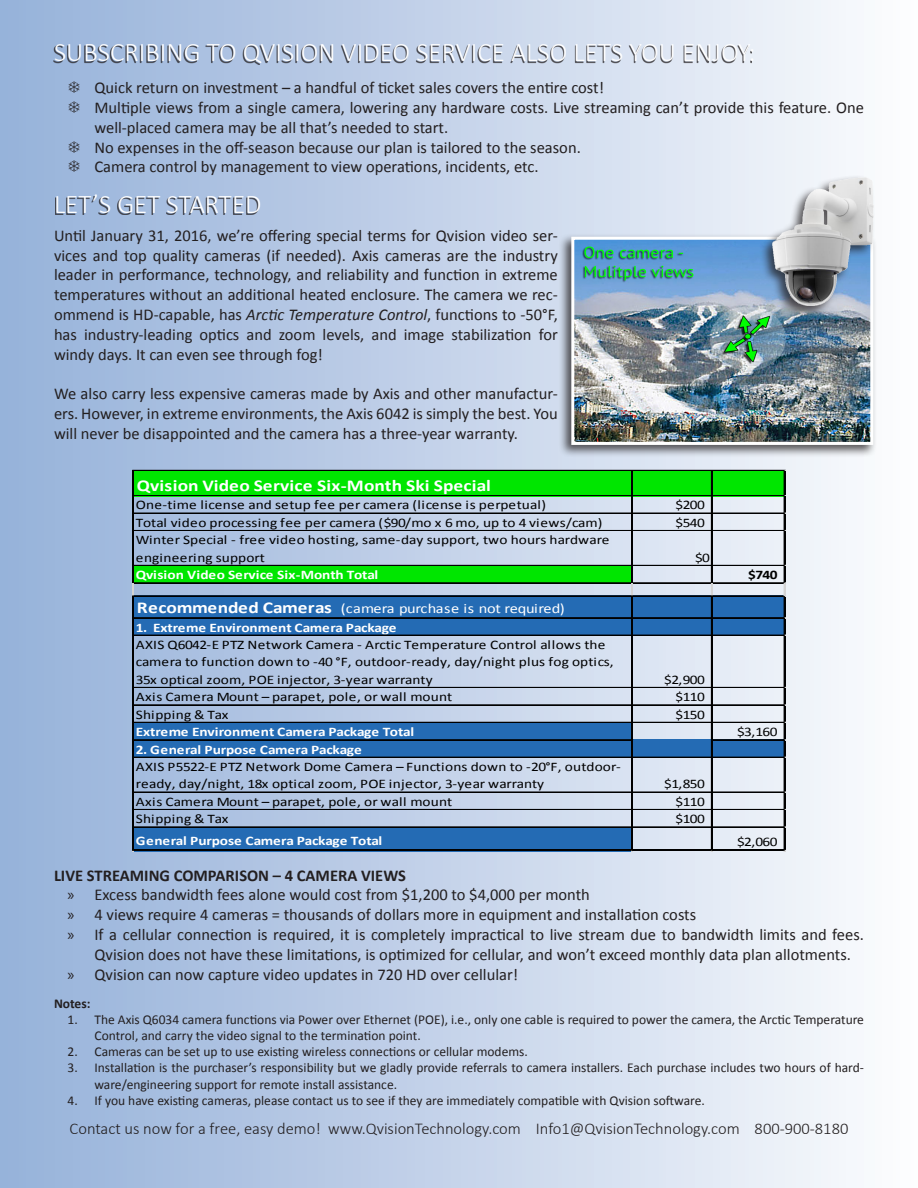
<style>
.page{position:relative;width:918px;height:1188px;background:#fff}
.page>*{position:absolute;margin:0;border:0;box-sizing:border-box;transform-origin:0 0}
.t1{font:300 27px "Calibri";color:#fff}
.t2{font:16.5px/19.8px "Calibri";color:#231f20;text-align:justify}
.t3{font:300 16.5px "Calibri";color:#231f20}
.t4{font:700 16.5px "Calibri";color:#fff;scale:1.17 1}
.t5{font:700 16.5px "Calibri";color:#231f20}
.t6{font:13.95px "Calibri";letter-spacing:-.025em;color:#fff;scale:1.17 1}
.t7{font:13.5px/16.2px "Calibri";color:#231f20}
.t8{font:700 13.5px "Calibri";color:#231f20}
.t9{font:13.05px/17.4px "Calibri";letter-spacing:.005em;color:#000;scale:1.17 1}
.t10{font:700 13.05px "Calibri";letter-spacing:-.005em;color:#fff;scale:1.17 1}
.t11{font:700 13.05px "Calibri";color:#000;scale:1.17 1}
.s1{font-style:italic}
.s2{font-weight:700;font-size:16.5px}
.s3{font-family:"Myriad Pro"}
</style>
<div class="page">
<div style="left:1px;top:0;width:916px;height:1188px;background:linear-gradient(to right,#94afd8,#f9fafc)"></div>
<div style="left:558px;top:233px;width:319px;height:225px;background:#231f20;opacity:.75"></div>
<img style="left:575px;top:241px;width:294px;height:200px">
<div style="left:571px;top:237px;width:302px;height:208px;border:3px solid #fff"></div>
<div style="left:760px;top:174px;width:116px;height:144px;background:#231f20;opacity:.75"></div>
<img style="left:764px;top:176px;width:114px;height:134px">
<div style="left:134px;top:471px;width:651px;height:25px;background:#00e600"></div>
<div style="left:134px;top:565px;width:499px;height:19px;background:#00e600"></div>
<div style="left:134px;top:596px;width:651px;height:40px;background:#246bb4"></div>
<div style="left:134px;top:722px;width:499px;height:19px;background:#246bb4"></div>
<div style="left:134px;top:740px;width:651px;height:18px;background:#246bb4"></div>
<div style="left:134px;top:827px;width:499px;height:24px;background:#246bb4"></div>
<hr style="left:134px;top:470px;width:651px;height:1px;background:#000">
<hr style="left:134px;top:495px;width:651px;height:1px;background:#000">
<hr style="left:134px;top:496px;width:651px;height:1px;background:#000">
<hr style="left:134px;top:513px;width:651px;height:1px;background:#000">
<hr style="left:134px;top:530px;width:651px;height:1px;background:#000">
<hr style="left:134px;top:565px;width:651px;height:1px;background:#000">
<hr style="left:133px;top:470px;width:1px;height:114px;background:#000">
<hr style="left:631px;top:471px;width:1px;height:113px;background:#000">
<hr style="left:632px;top:471px;width:1px;height:113px;background:#000">
<hr style="left:711px;top:471px;width:1px;height:113px;background:#000">
<hr style="left:134px;top:582px;width:651px;height:1px;background:#000">
<hr style="left:134px;top:583px;width:651px;height:1px;background:#000">
<hr style="left:784px;top:471px;width:1px;height:113px;background:#000">
<svg style="left:133px;top:584px;width:1px;height:12px"></svg>
<svg style="left:631px;top:584px;width:2px;height:12px"></svg>
<svg style="left:711px;top:584px;width:1px;height:12px"></svg>
<hr style="left:134px;top:596px;width:651px;height:1px;background:#000">
<hr style="left:134px;top:617px;width:651px;height:1px;background:#000">
<hr style="left:134px;top:618px;width:651px;height:1px;background:#000">
<hr style="left:134px;top:635px;width:651px;height:1px;background:#000">
<hr style="left:134px;top:687px;width:651px;height:1px;background:#000">
<hr style="left:134px;top:705px;width:651px;height:1px;background:#000">
<hr style="left:134px;top:722px;width:651px;height:1px;background:#000">
<hr style="left:134px;top:739px;width:499px;height:1px;background:#000">
<hr style="left:134px;top:740px;width:499px;height:1px;background:#000">
<hr style="left:712px;top:739px;width:73px;height:1px;background:#000">
<hr style="left:712px;top:740px;width:73px;height:1px;background:#000">
<hr style="left:134px;top:757px;width:651px;height:1px;background:#000">
<hr style="left:134px;top:792px;width:651px;height:1px;background:#000">
<hr style="left:134px;top:809px;width:651px;height:1px;background:#000">
<hr style="left:134px;top:827px;width:651px;height:1px;background:#000">
<hr style="left:133px;top:596px;width:1px;height:253px;background:#000">
<hr style="left:631px;top:597px;width:1px;height:252px;background:#000">
<hr style="left:632px;top:597px;width:1px;height:252px;background:#000">
<hr style="left:711px;top:597px;width:1px;height:252px;background:#000">
<hr style="left:133px;top:849px;width:652px;height:2px;background:#000">
<hr style="left:784px;top:597px;width:1px;height:252px;background:#000">
<svg style="left:784px;top:582px;width:2px;height:15px"></svg>
<div style="left:53px;top:45px;width:699px;height:20px;background:#231f20;opacity:.75"></div>
<div style="left:55px;top:196px;width:204px;height:19px;background:#231f20;opacity:.75"></div>
<svg style="left:69px;top:81px;width:11px;height:12px"></svg>
<svg style="left:69px;top:101px;width:11px;height:12px"></svg>
<svg style="left:69px;top:140px;width:11px;height:13px"></svg>
<svg style="left:69px;top:160px;width:11px;height:12px"></svg>
<h1 class="t1" style="left:54px;top:35px;width:703px">SUBSCRIBING TO QVISION VIDEO SERVICE ALSO LETS YOU ENJOY:</h1>
<p class="t2" style="left:94px;top:78px;width:771px;text-align:left">Quick return on investment – a handful of ticket sales covers the entire cost!<br>Multiple views from a single camera, lowering any hardware costs. Live streaming can’t provide this feature. One well-placed camera may be all that’s needed to start.<br>No expenses in the off-season because our plan is tailored to the season.<br>Camera control by management to view operations, incidents, etc.</p>
<h1 class="t1" style="left:54px;top:188px;width:209px">LET’S GET STARTED</h1>
<p class="t2" style="left:54px;top:226px;width:505px">Until January 31, 2016, we’re offering special terms for Qvision video ser&shy;vices and top quality cameras (if needed). Axis cameras are the industry leader in performance, technology, and reliability and function in extreme temperatures without an additional heated enclosure. The camera we rec&shy;ommend is HD-capable, has <span class="s1">Arctic Temperature Control</span>, functions to -50°F, has industry-leading optics and zoom levels, and image stabilization for windy days. It can even see through fog!</p>
<p class="t2" style="left:54px;top:384px;width:505px">We also carry less expensive cameras made by Axis and other manufactur&shy;ers. However, in extreme environments, the Axis 6042 is simply the best. You will never be disappointed and the camera has a three-year warranty.</p>
<p class="t4" style="left:137px;top:475px;width:304px">Qvision Video Service Six-Month Ski Special</p>
<p class="t9" style="left:136px;top:496px;width:352px">One-time license and setup fee per camera (license is perpetual)</p>
<p class="t9" style="left:676px;top:496px;width:27px">$200</p>
<p class="t9" style="left:136px;top:514px;width:400px">Total video processing fee per camera ($90/mo x 6 mo, up to 4 views/cam)</p>
<p class="t9" style="left:676px;top:514px;width:27px">$540</p>
<p class="t9" style="left:136px;top:531px;width:406px">Winter Special - free video hosting, same-day support, two hours hardware engineering support</p>
<p class="t9" style="left:695px;top:549px;width:14px">$0</p>
<p class="t10" style="left:136px;top:567px;width:209px">Qvision Video Service Six-Month Total</p>
<p class="t11" style="left:748px;top:567px;width:27px">$740</p>
<p class="t6" style="left:137px;top:600px;width:367px"><span class="s2">Recommended Cameras</span> (camera purchase is not required)</p>
<p class="t10" style="left:136px;top:619px;width:224px">1. Extreme Environment Camera Package</p>
<p class="t9" style="left:136px;top:636px;width:410px">AXIS Q6042-E PTZ Network Camera - Arctic Temperature Control allows the camera to function down to -40 °F, outdoor-ready, day/night plus fog optics,<br>35x optical zoom, POE injector, 3-year warranty</p>
<p class="t9" style="left:664px;top:671px;width:36px">$2,900</p>
<p class="t9" style="left:136px;top:688px;width:272px">Axis Camera Mount – parapet, pole, or wall mount</p>
<p class="t9" style="left:676px;top:688px;width:27px">$110</p>
<p class="t9" style="left:136px;top:706px;width:81px">Shipping &amp; Tax</p>
<p class="t9" style="left:676px;top:706px;width:27px">$150</p>
<p class="t10" style="left:136px;top:723px;width:239px">Extreme Environment Camera Package Total</p>
<p class="t9" style="left:737px;top:723px;width:36px">$3,160</p>
<p class="t10" style="left:136px;top:741px;width:195px">2. General Purpose Camera Package</p>
<p class="t9" style="left:136px;top:758px;width:416px">AXIS P5522-E PTZ Network Dome Camera – Functions down to -20°F, outdoor&shy;ready, day/night, 18x optical zoom, POE injector, 3-year warranty</p>
<p class="t9" style="left:664px;top:775px;width:36px">$1,850</p>
<p class="t9" style="left:136px;top:793px;width:272px">Axis Camera Mount – parapet, pole, or wall mount</p>
<p class="t9" style="left:676px;top:793px;width:27px">$110</p>
<p class="t9" style="left:136px;top:810px;width:81px">Shipping &amp; Tax</p>
<p class="t9" style="left:676px;top:810px;width:27px">$100</p>
<p class="t10" style="left:136px;top:832px;width:212px">General Purpose Camera Package Total</p>
<p class="t9" style="left:737px;top:833px;width:36px">$2,060</p>
<p class="t5" style="left:54px;top:865px;width:354px">LIVE STREAMING COMPARISON – 4 CAMERA VIEWS</p>
<p class="t2" style="left:67px;top:885px;width:524px"><span class="s3">»</span> Excess bandwidth fees alone would cost from $1,200 to $4,000 per month</p>
<p class="t2" style="left:67px;top:905px;width:630px"><span class="s3">»</span> 4 views require 4 cameras = thousands of dollars more in equipment and installation costs</p>
<p class="t2" style="left:67px;top:925px;width:798px"><span class="s3">»</span> If a cellular connection is required, it is completely impractical to live stream due to bandwidth limits and fees.</p>
<p class="t2" style="left:94px;top:945px;width:758px">Qvision does not have these limitations, is optimized for cellular, and won’t exceed monthly data plan allotments.</p>
<p class="t2" style="left:67px;top:964px;width:452px"><span class="s3">»</span> Qvision can now capture video updates in 720 HD over cellular!</p>
<p class="t8" style="left:54px;top:994px;width:38px">Notes:</p>
<p class="t7" style="left:94px;top:1011px;width:771px;text-indent:-27px">1. The Axis Q6034 camera functions via Power over Ethernet (POE), i.e., only one cable is required to power the camera, the Arctic Temperature<br>Control, and carry the video signal to the termination point.</p>
<p class="t7" style="left:68px;top:1044px;width:462px">2. Cameras can be set up to use existing wireless connections or cellular modems.</p>
<p class="t7" style="left:94px;top:1060px;width:771px;text-indent:-27px">3. Installation is the purchaser’s responsibility but we gladly provide referrals to camera installers. Each purchase includes two hours of hard&shy;ware/engineering support for remote install assistance.</p>
<p class="t7" style="left:68px;top:1092px;width:639px">4. If you have existing cameras, please contact us to see if they are immediately compatible with Qvision software.</p>
<p class="t3" style="left:70px;top:1119px;width:780px">Contact us now for a free, easy demo! www.QvisionTechnology.com Info1@QvisionTechnology.com 800-900-8180</p>
</div>
